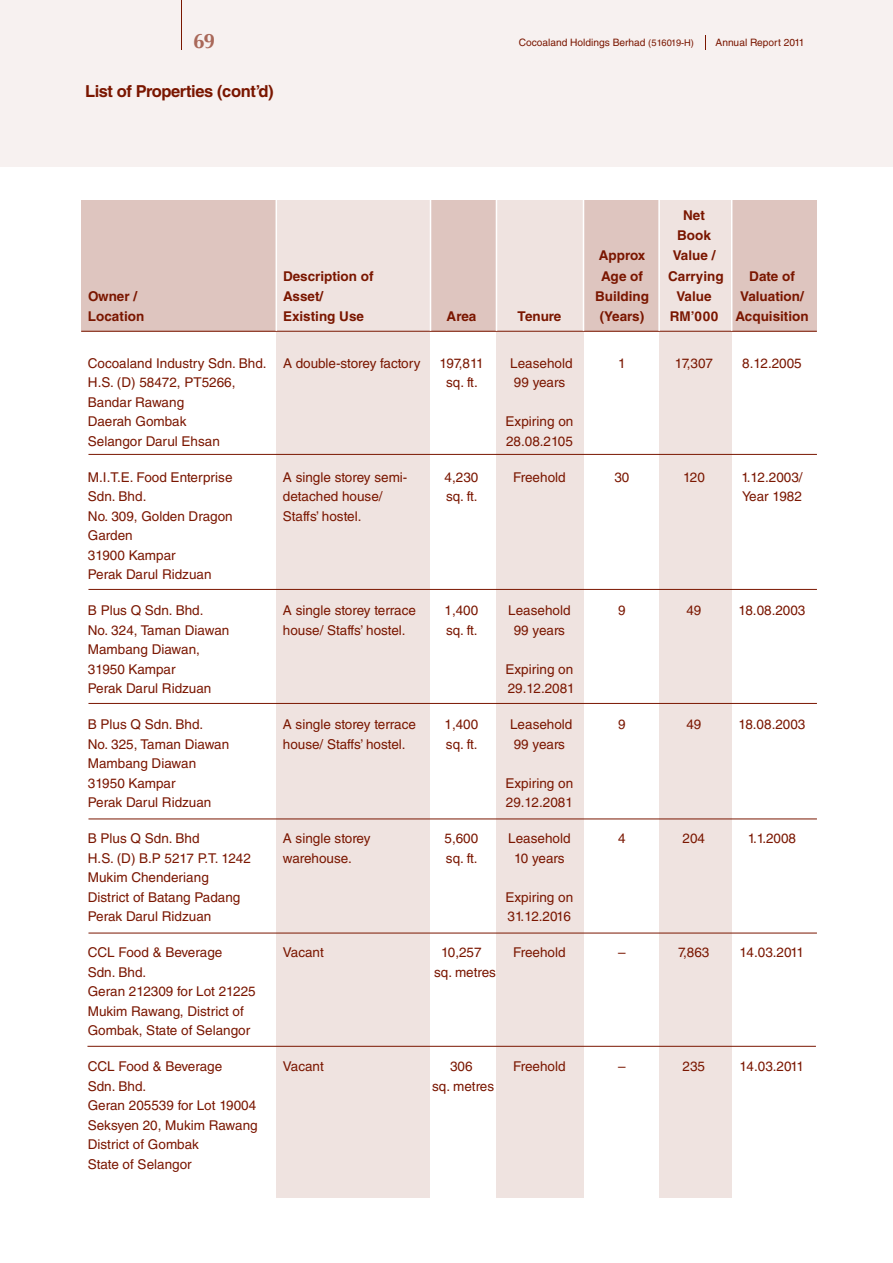
<style>
.page{position:relative;width:893px;height:1263px;background:#fff}
.page>*{position:absolute;margin:0;border:0;box-sizing:border-box;transform-origin:0 0}
.t1{font:700 21px "Optima";color:#a96859}
.t2{font:700 16.5px "Helvetica LT Std";letter-spacing:-.025em;color:#7a1600}
.t3{font:13.5px/19.5px "Helvetica LT Std";color:#7a1600}
.t4{font:700 13.5px/20.2px "Helvetica LT Std";color:#7a1600;text-align:center}
.t5{font:10.2px "Helvetica LT Std";color:#7a1600}
.s1{font-size:9.3px}
.s2{font-family:"Optima";font-weight:700;font-size:21px;color:#a96859}
</style>
<div class="page">
<div style="left:0;top:0;width:893px;height:166px;background:#f7f1f0"></div>
<svg style="left:705px;top:35px;width:1px;height:14px"></svg>
<hr style="left:181px;top:0;width:1px;height:49px;background:#7a1600">
<div style="left:81px;top:200px;width:736px;height:131px;background:#dec5bf"></div>
<div style="left:496px;top:200px;width:87px;height:998px;background:#efe3e0"></div>
<div style="left:659px;top:200px;width:72px;height:998px;background:#efe3e0"></div>
<div style="left:276px;top:200px;width:154px;height:998px;background:#efe3e0"></div>
<hr style="left:88px;top:933px;width:729px;height:1px;background:#7a1600">
<hr style="left:81px;top:331px;width:736px;height:1px;background:#7a1600">
<hr style="left:88px;top:454px;width:729px;height:1px;background:#7a1600">
<hr style="left:88px;top:589px;width:729px;height:1px;background:#7a1600">
<hr style="left:88px;top:703px;width:729px;height:1px;background:#7a1600">
<hr style="left:88px;top:819px;width:729px;height:1px;background:#7a1600">
<hr style="left:87px;top:1046px;width:729px;height:1px;background:#7a1600">
<hr style="left:276px;top:193px;width:1px;height:138px;background:#fff">
<hr style="left:430px;top:193px;width:1px;height:138px;background:#fff">
<hr style="left:496px;top:193px;width:1px;height:138px;background:#fff">
<hr style="left:583px;top:193px;width:1px;height:138px;background:#fff">
<hr style="left:658px;top:193px;width:2px;height:138px;background:#fff">
<hr style="left:731px;top:193px;width:1px;height:138px;background:#fff">
<h1 class="t1" style="left:193px;top:29px;width:24px">69</h1>
<p class="t5" style="left:519px;top:36px;width:177px">cocoaland Holdings Berhad <span class="s1">(516019-H)</span></p>
<p class="t5" style="left:716px;top:36px;width:117px">Annual Report 2011 <span class="s2">69</span></p>
<p class="t2" style="left:85px;top:81px;width:190px">List of Properties (cont’d)</p>
<p class="t4" style="left:677px;top:205px;width:35px">Net<br>Book</p>
<p class="t4" style="left:599px;top:245px;width:48px">Approx</p>
<p class="t4" style="left:673px;top:245px;width:44px">Value /</p>
<p class="t4" style="left:283px;top:265px;width:92px">Description of</p>
<p class="t4" style="left:601px;top:265px;width:43px">Age of</p>
<p class="t4" style="left:668px;top:265px;width:57px">Carrying</p>
<p class="t4" style="left:749px;top:265px;width:47px">Date of</p>
<p class="t4" style="left:88px;top:286px;width:51px">Owner /</p>
<p class="t4" style="left:283px;top:286px;width:42px">Asset/</p>
<p class="t4" style="left:595px;top:286px;width:55px">Building</p>
<p class="t4" style="left:676px;top:286px;width:37px">Value</p>
<p class="t4" style="left:740px;top:286px;width:65px">Valuation/</p>
<p class="t4" style="left:88px;top:306px;width:58px">Location</p>
<p class="t4" style="left:283px;top:306px;width:83px">Existing Use</p>
<p class="t4" style="left:447px;top:306px;width:31px">Area</p>
<p class="t4" style="left:518px;top:306px;width:45px">Tenure</p>
<p class="t4" style="left:600px;top:306px;width:46px">(Years)</p>
<p class="t4" style="left:670px;top:306px;width:50px">RM’000</p>
<p class="t4" style="left:735px;top:306px;width:75px">Acquisition</p>
<p class="t3" style="left:88px;top:353px;width:334px">Cocoaland Industry Sdn. Bhd. A double-storey factory</p>
<p class="t3" style="left:439px;top:353px;width:46px">197,811</p>
<p class="t3" style="left:510px;top:353px;width:64px">Leasehold</p>
<p class="t3" style="left:618px;top:353px;width:9px">1</p>
<p class="t3" style="left:675px;top:353px;width:40px">17,307</p>
<p class="t3" style="left:742px;top:353px;width:61px">8.12.2005</p>
<p class="t3" style="left:88px;top:373px;width:149px">H.S. (D) 58472, PT5266,</p>
<p class="t3" style="left:446px;top:373px;width:33px">sq. ft.</p>
<p class="t3" style="left:514px;top:373px;width:53px">99 years</p>
<p class="t3" style="left:88px;top:392px;width:100px">Bandar Rawang<br>Daerah Gombak</p>
<p class="t3" style="left:506px;top:412px;width:69px">Expiring on</p>
<p class="t3" style="left:88px;top:431px;width:133px">Selangor Darul Ehsan</p>
<p class="t3" style="left:506px;top:431px;width:68px">28.08.2105</p>
<p class="t3" style="left:88px;top:467px;width:146px">M.I.T.E. Food Enterprise</p>
<p class="t3" style="left:283px;top:467px;width:126px">A single storey semi-</p>
<p class="t3" style="left:445px;top:467px;width:35px">4,230</p>
<p class="t3" style="left:513px;top:467px;width:54px">Freehold</p>
<p class="t3" style="left:614px;top:467px;width:17px">30</p>
<p class="t3" style="left:683px;top:467px;width:23px">120</p>
<p class="t3" style="left:741px;top:467px;width:63px">1.12.2003/</p>
<p class="t3" style="left:88px;top:487px;width:60px">Sdn. Bhd.</p>
<p class="t3" style="left:283px;top:487px;width:101px">detached house/</p>
<p class="t3" style="left:446px;top:487px;width:33px">sq. ft.</p>
<p class="t3" style="left:742px;top:487px;width:61px">Year 1982</p>
<p class="t3" style="left:88px;top:506px;width:146px">No. 309, Golden Dragon</p>
<p class="t3" style="left:283px;top:506px;width:80px">Staffs’ hostel.</p>
<p class="t3" style="left:88px;top:525px;width:125px">Garden<br>31900 Kampar<br>Perak Darul Ridzuan</p>
<p class="t3" style="left:88px;top:600px;width:117px">B Plus Q Sdn. Bhd.</p>
<p class="t3" style="left:283px;top:600px;width:135px">A single storey terrace</p>
<p class="t3" style="left:445px;top:600px;width:35px">1,400</p>
<p class="t3" style="left:508px;top:600px;width:64px">Leasehold</p>
<p class="t3" style="left:618px;top:600px;width:9px">9</p>
<p class="t3" style="left:686px;top:600px;width:17px">49</p>
<p class="t3" style="left:738px;top:600px;width:69px">18.08.2003</p>
<p class="t3" style="left:88px;top:620px;width:143px">No. 324, Taman Diawan</p>
<p class="t3" style="left:283px;top:620px;width:124px">house/ Staffs’ hostel.</p>
<p class="t3" style="left:446px;top:620px;width:33px">sq. ft.</p>
<p class="t3" style="left:514px;top:620px;width:53px">99 years</p>
<p class="t3" style="left:88px;top:639px;width:114px">Mambang Diawan,<br>31950 Kampar</p>
<p class="t3" style="left:506px;top:659px;width:69px">Expiring on</p>
<p class="t3" style="left:88px;top:678px;width:125px">Perak Darul Ridzuan</p>
<p class="t3" style="left:508px;top:678px;width:69px">29.12.2081</p>
<p class="t3" style="left:88px;top:714px;width:117px">B Plus Q Sdn. Bhd.</p>
<p class="t3" style="left:283px;top:714px;width:135px">A single storey terrace</p>
<p class="t3" style="left:444px;top:714px;width:35px">1,400</p>
<p class="t3" style="left:510px;top:714px;width:64px">Leasehold</p>
<p class="t3" style="left:618px;top:714px;width:9px">9</p>
<p class="t3" style="left:686px;top:714px;width:17px">49</p>
<p class="t3" style="left:738px;top:714px;width:69px">18.08.2003</p>
<p class="t3" style="left:88px;top:734px;width:143px">No. 325, Taman Diawan</p>
<p class="t3" style="left:283px;top:734px;width:124px">house/ Staffs’ hostel.</p>
<p class="t3" style="left:446px;top:734px;width:33px">sq. ft.</p>
<p class="t3" style="left:514px;top:734px;width:53px">99 years</p>
<p class="t3" style="left:88px;top:753px;width:110px">Mambang Diawan<br>31950 Kampar</p>
<p class="t3" style="left:505px;top:773px;width:69px">Expiring on</p>
<p class="t3" style="left:88px;top:792px;width:125px">Perak Darul Ridzuan</p>
<p class="t3" style="left:506px;top:792px;width:69px">29.12.2081</p>
<p class="t3" style="left:88px;top:828px;width:113px">B Plus Q Sdn. Bhd</p>
<p class="t3" style="left:283px;top:828px;width:89px">A single storey</p>
<p class="t3" style="left:444px;top:828px;width:35px">5,600</p>
<p class="t3" style="left:508px;top:828px;width:64px">Leasehold</p>
<p class="t3" style="left:618px;top:828px;width:9px">4</p>
<p class="t3" style="left:683px;top:828px;width:24px">204</p>
<p class="t3" style="left:748px;top:828px;width:50px">1.1.2008</p>
<p class="t3" style="left:88px;top:848px;width:165px">H.S. (D) B.P 5217 P.T. 1242</p>
<p class="t3" style="left:283px;top:848px;width:71px">warehouse.</p>
<p class="t3" style="left:446px;top:848px;width:33px">sq. ft.</p>
<p class="t3" style="left:514px;top:848px;width:52px">10 years</p>
<p class="t3" style="left:88px;top:867px;width:154px">Mukim Chenderiang<br>District of Batang Padang</p>
<p class="t3" style="left:505px;top:887px;width:69px">Expiring on</p>
<p class="t3" style="left:88px;top:906px;width:125px">Perak Darul Ridzuan</p>
<p class="t3" style="left:508px;top:906px;width:65px">31.12.2016</p>
<p class="t3" style="left:88px;top:942px;width:136px">CC L Food &amp; Beverage</p>
<p class="t3" style="left:283px;top:942px;width:43px">Vacant</p>
<p class="t3" style="left:441px;top:942px;width:42px">10,257</p>
<p class="t3" style="left:513px;top:942px;width:54px">Freehold</p>
<p class="t3" style="left:618px;top:942px;width:9px">–</p>
<p class="t3" style="left:678px;top:942px;width:33px">7,863</p>
<p class="t3" style="left:740px;top:942px;width:66px">14.03.2011</p>
<p class="t3" style="left:88px;top:962px;width:60px">Sdn. Bhd.</p>
<p class="t3" style="left:434px;top:962px;width:63px">sq. metres</p>
<p class="t3" style="left:88px;top:981px;width:169px">Geran 212309 for Lot 21225<br>Mukim Rawang, District of<br>Gombak, State of Selangor</p>
<p class="t3" style="left:88px;top:1056px;width:136px">CC L Food &amp; Beverage</p>
<p class="t3" style="left:283px;top:1056px;width:43px">Vacant</p>
<p class="t3" style="left:450px;top:1056px;width:24px">306</p>
<p class="t3" style="left:513px;top:1056px;width:54px">Freehold</p>
<p class="t3" style="left:618px;top:1056px;width:9px">–</p>
<p class="t3" style="left:683px;top:1056px;width:24px">235</p>
<p class="t3" style="left:740px;top:1056px;width:66px">14.03.2011</p>
<p class="t3" style="left:88px;top:1076px;width:60px">Sdn. Bhd.</p>
<p class="t3" style="left:432px;top:1076px;width:63px">sq. metres</p>
<p class="t3" style="left:88px;top:1095px;width:171px">Geran 205539 for Lot 19004<br>Seksyen 20, Mukim Rawang<br>District of Gombak<br>State of Selangor</p>
</div>
